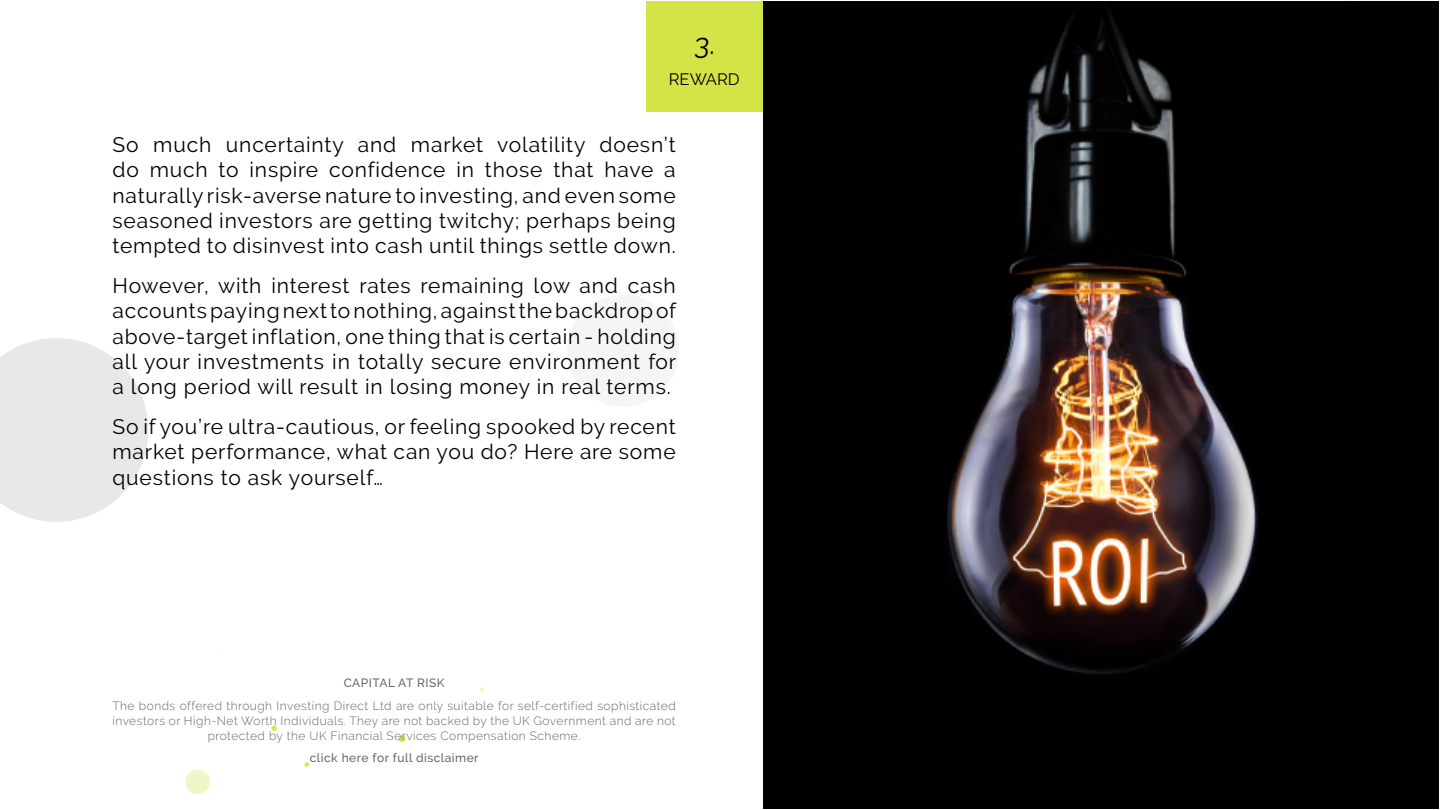
<style>
.page{position:relative;width:1440px;height:810px;background:#fff}
.page>*{position:absolute;margin:0;border:0;box-sizing:border-box;transform-origin:0 0}
.t1{font:28.5px "Raleway";color:#000}
.t2{font:21px/25.2px "Raleway";letter-spacing:.04em;color:#000;text-align:justify}
.t3{font:16.5px "Raleway";color:#000}
.t4{font:300 12px/15px "Raleway";letter-spacing:.04em;color:#666;text-align:center}
.t5{font:500 12px "Raleway";letter-spacing:.04em;color:#666}
</style>
<div class="page">
<svg style="left:1438px;top:1px;width:1px;height:91px"></svg>
<svg style="left:185px;top:769px;width:25px;height:26px"></svg>
<svg style="left:271px;top:725px;width:6px;height:6px"></svg>
<svg style="left:304px;top:762px;width:5px;height:5px"></svg>
<svg style="left:399px;top:735px;width:7px;height:7px"></svg>
<svg style="left:480px;top:687px;width:5px;height:6px"></svg>
<svg style="left:0;top:338px;width:148px;height:184px"></svg>
<div style="left:567px;top:295px;width:112px;height:112px;background:#f5f5f6;border-radius:50%"></div>
<img style="left:764px;top:1px;width:674px;height:808px">
<div style="left:646px;top:1px;width:116px;height:110px;background:#d3e447"></div>
<h1 class="t1" style="left:694px;top:28px;width:25px">3.</h1>
<p class="t3" style="left:669px;top:69px;width:72px">REWARD</p>
<p class="t2" style="left:112px;top:132px;width:565px">So much uncertainty and market volatility doesn’t do much to inspire confidence in those that have a naturally risk-averse nature to investing, and even some seasoned investors are getting twitchy; perhaps being tempted to disinvest into cash until things settle down.</p>
<p class="t2" style="left:112px;top:273px;width:565px">However, with interest rates remaining low and cash accounts paying next to nothing, against the backdrop of above-target inflation, one thing that is certain - holding all your investments in totally secure environment for a long period will result in losing money in real terms.</p>
<p class="t2" style="left:112px;top:414px;width:565px">So if you’re ultra-cautious, or feeling spooked by recent market performance, what can you do? Here are some questions to ask yourself…</p>
<p class="t5" style="left:344px;top:676px;width:103px">CAPITAL AT RISK</p>
<p class="t4" style="left:113px;top:698px;width:565px">The bonds offered through Investing Direct Ltd are only suitable for self-certified sophisticated investors or High-Net Worth Individuals. They are not backed by the UK Government and are not protected by the UK Financial Services Compensation Scheme.</p>
<p class="t5" style="left:310px;top:751px;width:170px">click here for full disclaimer</p>
</div>
